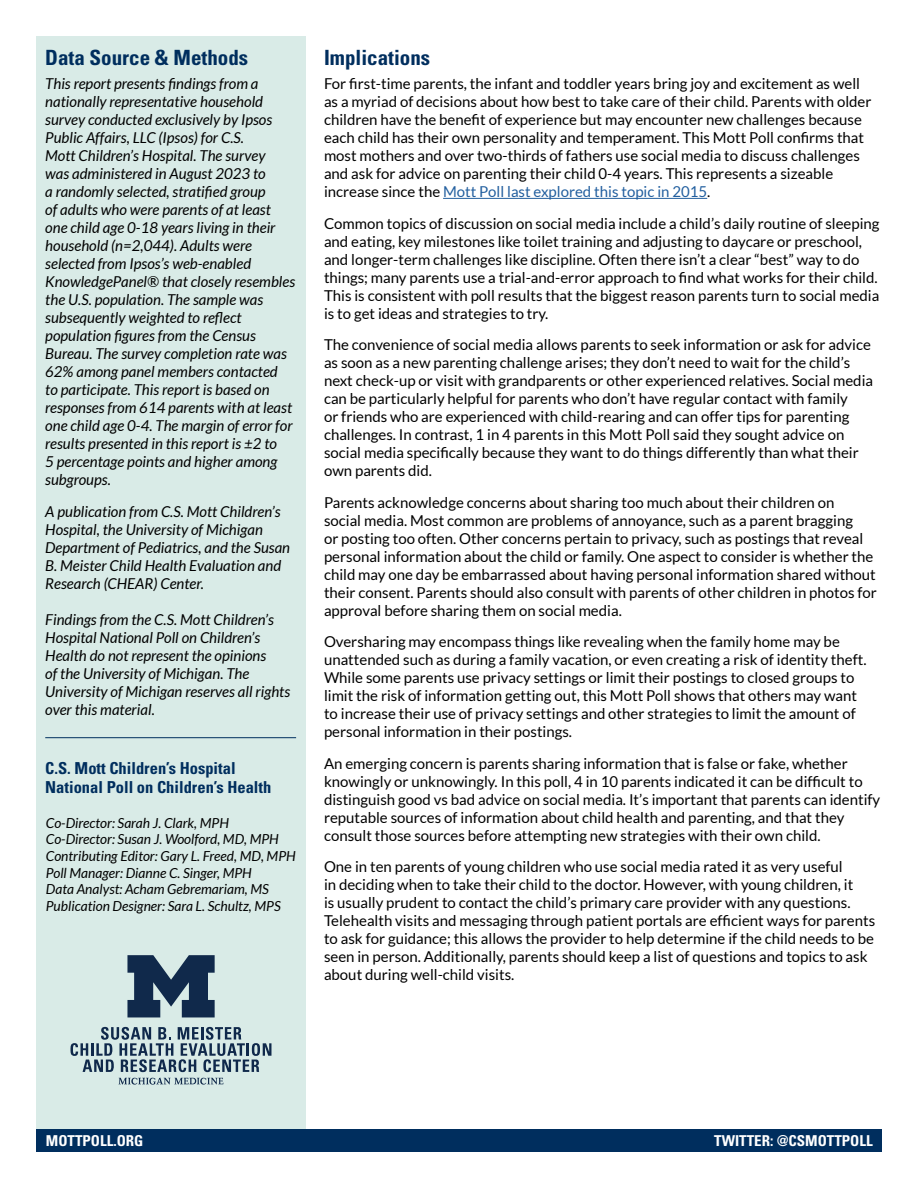
<style>
.page{position:relative;width:918px;height:1188px;background:#fff}
.page>*{position:absolute;margin:0;border:0;box-sizing:border-box;transform-origin:0 0}
.t1{font:700 condensed 21px "Univers";color:#002e5e}
.t2{font:700 condensed 16.5px/19.8px "Univers";color:#002e5e}
.t3{font:15px/18px "Lato";color:#000}
.t4{font:italic 15px/18px "Lato";color:#000}
.t5{font:700 condensed 15px "Univers";color:#fff}
.t6{font:italic 13.8px/16.5px "Lato";color:#000}
.s1{color:#215e9e}
</style>
<div class="page">
<div style="left:36px;top:36px;width:270px;height:1112px;background:#d9ebe7"></div>
<div style="left:36px;top:1129px;width:846px;height:23px;background:#002e5e"></div>
<hr style="left:443px;top:198px;width:264px;height:1px;background:#215e9e">
<hr style="left:45px;top:737px;width:251px;height:1px;background:#002e5e">
<svg style="left:71px;top:1027px;width:200px;height:45px"></svg>
<svg style="left:118px;top:1078px;width:105px;height:7px"></svg>
<svg style="left:127px;top:955px;width:88px;height:62px"></svg>
<h1 class="t1" style="left:45px;top:45px;width:204px">Data Source &amp; Methods</h1>
<p class="t4" style="left:45px;top:75px;width:251px">This report presents findings from a nationally representative household survey conducted exclusively by Ipsos Public Affairs, LLC (Ipsos) for C.S.<br>Mott Children’s Hospital. The survey<br>was administered in August 2023 to<br>a randomly selected, stratified group<br>of adults who were parents of at least one child age 0-18 years living in their household (n=2,044). Adults were selected from Ipsos’s web-enabled KnowledgePanel® that closely resembles the U.S. population. The sample was subsequently weighted to reflect population figures from the Census Bureau. The survey completion rate was 62% among panel members contacted<br>to participate. This report is based on responses from 614 parents with at least one child age 0-4. The margin of error for results presented in this report is ±2 to<br>5 percentage points and higher among subgroups.</p>
<p class="t4" style="left:45px;top:503px;width:246px">A publication from C.S. Mott Children’s Hospital, the University of Michigan Department of Pediatrics, and the Susan B. Meister Child Health Evaluation and Research (CHEAR) Center.</p>
<p class="t4" style="left:45px;top:611px;width:247px">Findings from the C.S. Mott Children’s Hospital National Poll on Children’s Health do not represent the opinions<br>of the University of Michigan. The University of Michigan reserves all rights over this material.</p>
<p class="t2" style="left:45px;top:758px;width:228px">C.S. Mott Children’s Hospital<br>National Poll on Children’s Health</p>
<p class="t6" style="left:46px;top:815px;width:251px">Co-Director: Sarah J. Clark, MPH Co-Director: Susan J. Woolford, MD, MPH Contributing Editor: Gary L. Freed, MD, MPH Poll Manager: Dianne C. Singer, MPH<br>Data Analyst: Acham Gebremariam, MS Publication Designer: Sara L. Schultz, MPS</p>
<h1 class="t1" style="left:324px;top:45px;width:108px">Implications</h1>
<p class="t3" style="left:324px;top:75px;width:549px">For first-time parents, the infant and toddler years bring joy and excitement as well as a myriad of decisions about how best to take care of their child. Parents with older children have the benefit of experience but may encounter new challenges because each child has their own personality and temperament. This Mott Poll confirms that most mothers and over two-thirds of fathers use social media to discuss challenges and ask for advice on parenting their child 0-4 years. This represents a sizeable increase since the <span class="s1">Mott Poll last explored this topic in 2015</span>.</p>
<p class="t3" style="left:324px;top:214px;width:557px">Common topics of discussion on social media include a child’s daily routine of sleeping and eating, key milestones like toilet training and adjusting to daycare or preschool, and longer-term challenges like discipline. Often there isn’t a clear “best” way to do things; many parents use a trial-and-error approach to find what works for their child.<br>This is consistent with poll results that the biggest reason parents turn to social media is to get ideas and strategies to try.</p>
<p class="t3" style="left:324px;top:336px;width:551px">The convenience of social media allows parents to seek information or ask for advice as soon as a new parenting challenge arises; they don’t need to wait for the child’s next check-up or visit with grandparents or other experienced relatives. Social media can be particularly helpful for parents who don’t have regular contact with family<br>or friends who are experienced with child-rearing and can offer tips for parenting challenges. In contrast, 1 in 4 parents in this Mott Poll said they sought advice on social media specifically because they want to do things differently than what their own parents did.</p>
<p class="t3" style="left:324px;top:493px;width:555px">Parents acknowledge concerns about sharing too much about their children on<br>social media. Most common are problems of annoyance, such as a parent bragging<br>or posting too often. Other concerns pertain to privacy, such as postings that reveal personal information about the child or family. One aspect to consider is whether the child may one day be embarrassed about having personal information shared without their consent. Parents should also consult with parents of other children in photos for approval before sharing them on social media.</p>
<p class="t3" style="left:324px;top:633px;width:544px">Oversharing may encompass things like revealing when the family home may be unattended such as during a family vacation, or even creating a risk of identity theft.<br>While some parents use privacy settings or limit their postings to closed groups to limit the risk of information getting out, this Mott Poll shows that others may want to increase their use of privacy settings and other strategies to limit the amount of personal information in their postings.</p>
<p class="t3" style="left:324px;top:754px;width:558px">An emerging concern is parents sharing information that is false or fake, whether knowingly or unknowingly. In this poll, 4 in 10 parents indicated it can be difficult to distinguish good vs bad advice on social media. It’s important that parents can identify reputable sources of information about child health and parenting, and that they consult those sources before attempting new strategies with their own child.</p>
<p class="t3" style="left:324px;top:858px;width:553px">One in ten parents of young children who use social media rated it as very useful<br>in deciding when to take their child to the doctor. However, with young children, it<br>is usually prudent to contact the child’s primary care provider with any questions.<br>Telehealth visits and messaging through patient portals are efficient ways for parents to ask for guidance; this allows the provider to help determine if the child needs to be seen in person. Additionally, parents should keep a list of questions and topics to ask about during well-child visits.</p>
<p class="t5" style="left:46px;top:1132px;width:99px">MOTTPOLL.ORG</p>
<p class="t5" style="left:714px;top:1132px;width:160px">TWITTER: @CSMOTTPOLL</p>
</div>
